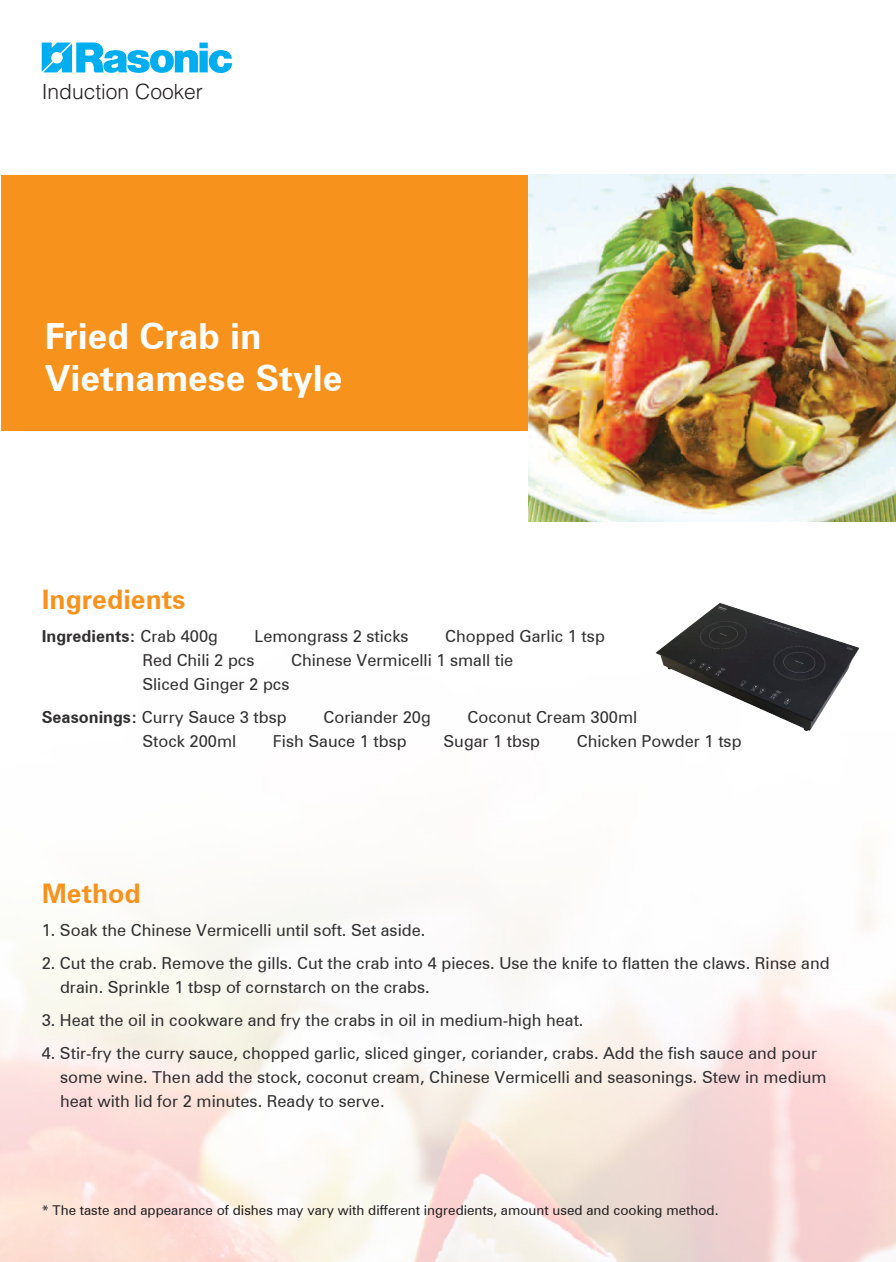
<style>
.page{position:relative;width:896px;height:1262px;background:#fff}
.page>*{position:absolute;margin:0;border:0;box-sizing:border-box;transform-origin:0 0}
.t1{font:700 36px/42px "Zurich BT";color:#fff}
.t2{font:700 27px "Zurich BT";color:#f7931d}
.t3{font:300 21px "Helvetica";color:#231f20}
.t4{font:16.5px/24px "Zurich BT";color:#312f30}
.t5{font:700 16.5px "Zurich BT";color:#312f30}
.t6{font:13.5px "Zurich BT";color:#231f20}
.s1{font-weight:400}
.s2{font-weight:700}
</style>
<div class="page">
<img style="left:1px;top:521px;width:894px;height:741px">
<div style="left:1px;top:175px;width:536px;height:256px;background:#f7931d"></div>
<img style="left:528px;top:175px;width:367px;height:346px">
<img style="left:651px;top:598px;width:216px;height:145px">
<svg style="left:42px;top:43px;width:190px;height:30px"></svg>
<p class="t3" style="left:42px;top:78px;width:163px">Induction Cooker</p>
<h1 class="t1" style="left:45px;top:315px;width:299px">Fried Crab in<br>Vietnamese Style</h1>
<h2 class="t2" style="left:42px;top:583px;width:145px">Ingredients</h2>
<p class="t5" style="left:42px;top:626px;width:178px">Ingredients: <span class="s1">Crab 400g</span></p>
<p class="t4" style="left:254px;top:624px;width:155px">Lemongrass 2 sticks</p>
<p class="t4" style="left:445px;top:624px;width:161px">Chopped Garlic 1 tsp</p>
<p class="t4" style="left:142px;top:648px;width:114px">Red Chili 2 pcs</p>
<p class="t4" style="left:291px;top:648px;width:223px">Chinese Vermicelli 1 small tie</p>
<p class="t4" style="left:42px;top:667px;width:249px;line-height:33px;text-align:right">Sliced Ginger 2 pcs<br><span class="s2">Seasonings:</span> Curry Sauce 3 tbsp</p>
<p class="t4" style="left:323px;top:705px;width:109px">Coriander 20g</p>
<p class="t4" style="left:467px;top:705px;width:171px">Coconut Cream 300ml</p>
<p class="t4" style="left:142px;top:729px;width:95px">Stock 200ml</p>
<p class="t4" style="left:273px;top:729px;width:135px">Fish Sauce 1 tbsp</p>
<p class="t4" style="left:443px;top:729px;width:98px">Sugar 1 tbsp</p>
<p class="t4" style="left:576px;top:729px;width:166px">Chicken Powder 1 tsp</p>
<h2 class="t2" style="left:42px;top:877px;width:101px">Method</h2>
<p class="t4" style="left:42px;top:918px;width:385px">1. Soak the Chinese Vermicelli until soft. Set aside.</p>
<p class="t4" style="left:60px;top:951px;width:770px;text-indent:-18px">2. Cut the crab. Remove the gills. Cut the crab into 4 pieces. Use the knife to flatten the claws. Rinse and drain. Sprinkle 1 tbsp of cornstarch on the crabs.</p>
<p class="t4" style="left:42px;top:1008px;width:543px">3. Heat the oil in cookware and fry the crabs in oil in medium-high heat.</p>
<p class="t4" style="left:60px;top:1041px;width:767px;text-indent:-18px">4. Stir-fry the curry sauce, chopped garlic, sliced ginger, coriander, crabs. Add the fish sauce and pour some wine. Then add the stock, coconut cream, Chinese Vermicelli and seasonings. Stew in medium heat with lid for 2 minutes. Ready to serve.</p>
<p class="t6" style="left:42px;top:1202px;width:678px">* The taste and appearance of dishes may vary with different ingredients, amount used and cooking method.</p>
</div>
